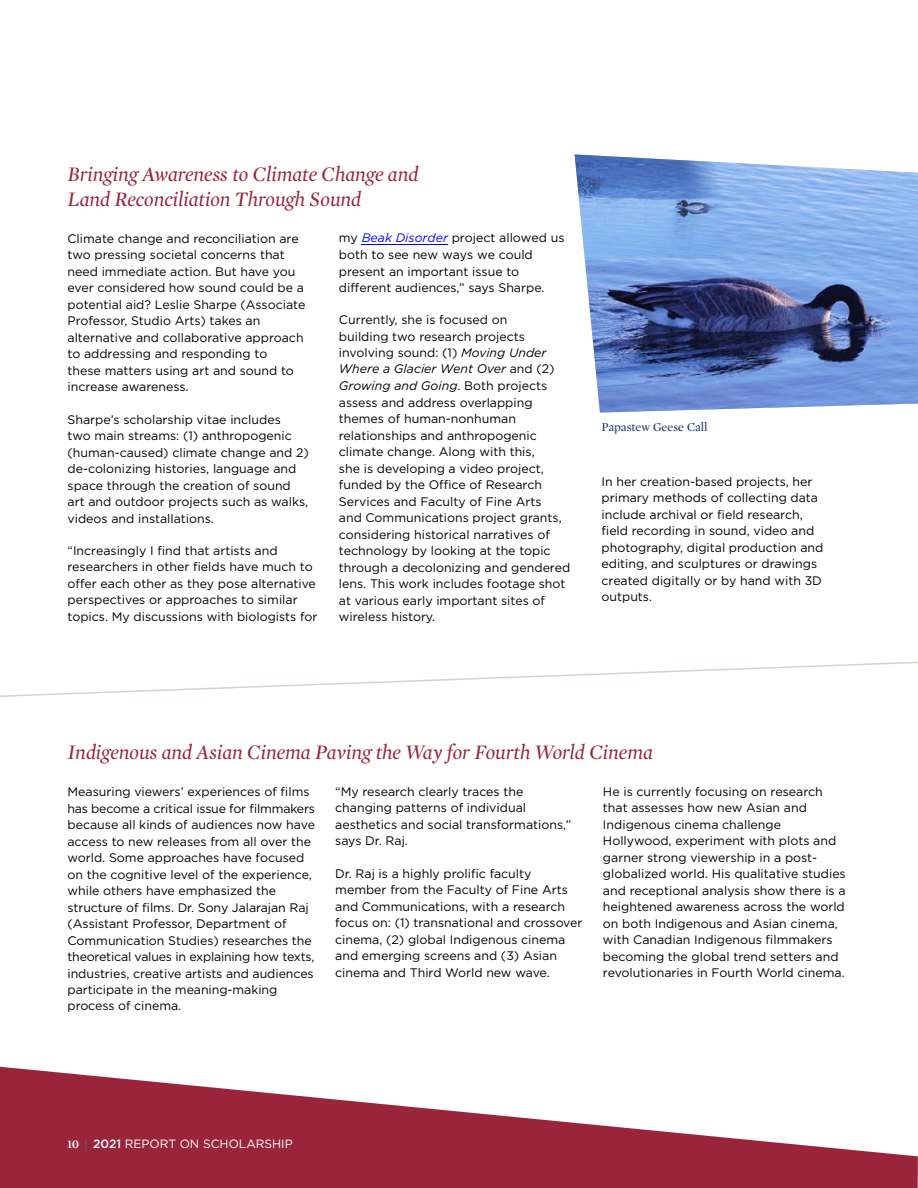
<style>
.page{position:relative;width:918px;height:1188px;background:#fff}
.page>*{position:absolute;margin:0;border:0;box-sizing:border-box;transform-origin:0 0}
.t1{font:italic 21px/25.2px "Mercury Display";color:#9a253b}
.t2{font:12.3px/16.5px "Gotham";color:#000}
.t3{font:12.3px "Mercury Display";color:#1b3768}
.t4{font:12px "Gotham";color:#fff}
.s1{font-style:italic;color:#00f}
.s2{font-style:italic}
.s3{font-family:"Mercury Display";font-weight:700}
.s4{font-family:"Mercury Display";color:#00a0dd}
.s5{font-weight:500}
</style>
<div class="page">
<hr style="left:362px;top:244px;width:86px;height:1px;background:#00f">
<svg style="left:0;top:661px;width:918px;height:36px"></svg>
<img style="left:575px;top:154px;width:343px;height:259px">
<svg style="left:0;top:1066px;width:918px;height:122px;fill:#9a253b"></svg>
<h1 class="t1" style="left:68px;top:161px;width:352px">Bringing Awareness to Climate Change and<br>Land Reconciliation Through Sound</h1>
<p class="t2" style="left:68px;top:230px;width:239px">Climate change and reconciliation are two pressing societal concerns that need immediate action. But have you ever considered how sound could be a potential aid? Leslie Sharpe (Associate Professor, Studio Arts) takes an alternative and collaborative approach to addressing and responding to<br>these matters using art and sound to increase awareness.</p>
<p class="t2" style="left:68px;top:411px;width:243px">Sharpe’s scholarship vitae includes<br>two main streams: (1) anthropogenic (human-caused) climate change and 2) de-colonizing histories, language and space through the creation of sound art and outdoor projects such as walks, videos and installations.</p>
<p class="t2" style="left:68px;top:542px;width:252px">“Increasingly I find that artists and researchers in other fields have much to offer each other as they pose alternative perspectives or approaches to similar topics. My discussions with biologists for</p>
<p class="t2" style="left:339px;top:230px;width:227px">my <span class="s1">Beak Disorder</span> project allowed us both to see new ways we could present an important issue to different audiences,” says Sharpe.</p>
<p class="t2" style="left:339px;top:311px;width:233px">Currently, she is focused on<br>building two research projects involving sound: (1) <span class="s2">Moving Under<br>Where a Glacier Went Over</span> and (2)<br><span class="s2">Growing and Going</span>. Both projects assess and address overlapping themes of human-nonhuman relationships and anthropogenic climate change. Along with this,<br>she is developing a video project, funded by the Office of Research<br>Services and Faculty of Fine Arts<br>and Communications project grants, considering historical narratives of technology by looking at the topic through a decolonizing and gendered lens. This work includes footage shot at various early important sites of wireless history.</p>
<p class="t3" style="left:602px;top:418px;width:108px">Papastew Geese Call</p>
<p class="t2" style="left:602px;top:473px;width:223px">In her creation-based projects, her primary methods of collecting data include archival or field research, field recording in sound, video and photography, digital production and editing, and sculptures or drawings created digitally or by hand with 3D outputs.</p>
<h1 class="t1" style="left:68px;top:739px;width:587px">Indigenous and Asian Cinema Paving the Way for Fourth World Cinema</h1>
<p class="t2" style="left:68px;top:783px;width:249px">Measuring viewers’ experiences of films has become a critical issue for filmmakers because all kinds of audiences now have access to new releases from all over the world. Some approaches have focused on the cognitive level of the experience, while others have emphasized the structure of films. Dr. Sony Jalarajan Raj (Assistant Professor, Department of Communication Studies) researches the theoretical values in explaining how texts, industries, creative artists and audiences participate in the meaning-making process of cinema.</p>
<p class="t2" style="left:335px;top:783px;width:238px">“My research clearly traces the changing patterns of individual aesthetics and social transformations,” says Dr. Raj.</p>
<p class="t2" style="left:603px;top:783px;width:244px">He is currently focusing on research that assesses how new Asian and Indigenous cinema challenge Hollywood, experiment with plots and garner strong viewership in a post&shy;globalized world. His qualitative studies and receptional analysis show there is a heightened awareness across the world on both Indigenous and Asian cinema, with Canadian Indigenous filmmakers becoming the global trend setters and revolutionaries in Fourth World cinema.</p>
<p class="t2" style="left:335px;top:865px;width:249px">Dr. Raj is a highly prolific faculty member from the Faculty of Fine Arts and Communications, with a research focus on: (1) transnational and crossover cinema, (2) global Indigenous cinema and emerging screens and (3) Asian cinema and Third World new wave.</p>
<p class="t4" style="left:68px;top:1138px;width:227px"><span class="s3">10</span> <span class="s4">|</span> <span class="s5">2021</span> REPORT ON SCHOLARSHIP</p>
</div>
